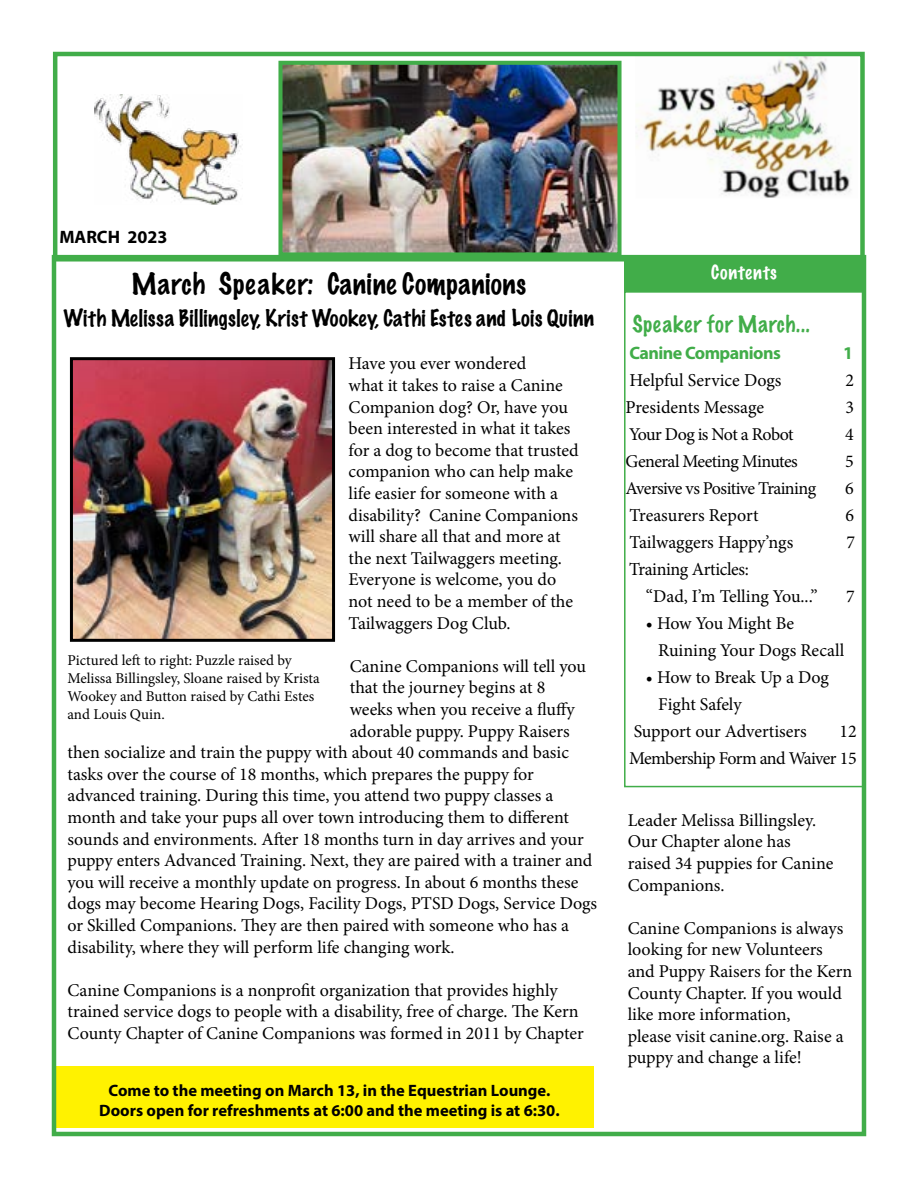
<style>
.page{position:relative;width:918px;height:1188px;background:#fff}
.page>*{position:absolute;margin:0;border:0;box-sizing:border-box;transform-origin:0 0}
.t1{font:100 27px "Marker Felt";letter-spacing:.025em;color:#000}
.t2{font:100 21px "Marker Felt";letter-spacing:.02em;color:#000}
.t3{font:100 21px "Marker Felt";letter-spacing:.04em;color:#41ad49}
.t4{font:18.3px "Minion Pro";letter-spacing:-.02em;color:#000}
.t5{font:18.15px "Minion Pro";color:#000}
.t6{font:18px/21.6px "Minion Pro";letter-spacing:-.005em;color:#000}
.t7{font:18px/27px "Minion Pro";letter-spacing:-.035em;color:#000;text-align:right}
.t8{font:18px "Minion Pro";letter-spacing:-.03em;color:#000}
.t9{font:700 18px "Myriad Pro";letter-spacing:-.03em;color:#41ad49}
.t10{font:700 18px "Myriad Pro";color:#000}
.t11{font:100 18px "Marker Felt";letter-spacing:.055em;color:#fff}
.t12{font:700 16.5px/19.8px "Myriad Pro";color:#000;text-align:center}
.t13{font:15px/18px "Minion Pro";color:#000}
.s1{font-size:18.3px}
</style>
<div class="page">
<div style="left:54px;top:1066px;width:540px;height:62px;background:#fff200"></div>
<img style="left:636px;top:57px;width:215px;height:141px">
<div style="left:624px;top:257px;width:240px;height:34px;background:#41ad49"></div>
<div style="left:624px;top:291px;width:240px;height:496px;border:2px solid #41ad49"></div>
<div style="left:53px;top:52px;width:812px;height:210px;border:4px solid #41ad49"></div>
<div style="left:52px;top:255px;width:814px;height:881px;border:4px solid #41ad49"></div>
<img style="left:74px;top:361px;width:257px;height:277px">
<div style="left:70px;top:357px;width:265px;height:285px;border:3px solid #000"></div>
<img style="left:283px;top:66px;width:334px;height:186px">
<div style="left:278px;top:61px;width:344px;height:196px;border:4px solid #41ad49"></div>
<img style="left:94px;top:95px;width:149px;height:110px">
<p class="t10" style="left:59px;top:226px;width:109px">MARCH 2023</p>
<h1 class="t1" style="left:131px;top:262px;width:396px">March Speaker: Canine Companions</h1>
<p class="t2" style="left:64px;top:302px;width:532px">With Melissa Billingsley, Krist Wookey, Cathi Estes and Lois Quinn</p>
<p class="t6" style="left:349px;top:353px;width:232px">Have you ever wondered<br>what it takes to raise a Canine<br>Companion dog? Or, have you been interested in what it takes for a dog to become that trusted companion who can help make life easier for someone with a disability? Canine Companions will share all that and more at the next Tailwaggers meeting.<br>Everyone is welcome, you do not need to be a member of the<br>Tailwaggers Dog Club.</p>
<p class="t6" style="left:350px;top:655px;width:238px">Canine Companions will tell you</p>
<p class="t6" style="left:350px;top:677px;width:197px">that the journey begins at 8</p>
<p class="t6" style="left:350px;top:699px;width:227px">weeks when you receive a fluffy</p>
<p class="t6" style="left:350px;top:720px;width:221px">adorable puppy. Puppy Raisers</p>
<p class="t6" style="left:68px;top:742px;width:503px">then socialize and train the puppy with about 40 commands and basic</p>
<p class="t6" style="left:68px;top:763px;width:468px">tasks over the course of 18 months, which prepares the puppy for</p>
<p class="t6" style="left:68px;top:785px;width:487px">advanced training. During this time, you attend two puppy classes a</p>
<p class="t6" style="left:68px;top:807px;width:503px">month and take your pups all over town introducing them to different</p>
<p class="t6" style="left:68px;top:828px;width:518px">sounds and environments. After 18 months turn in day arrives and your</p>
<p class="t6" style="left:68px;top:850px;width:526px">puppy enters Advanced Training. Next, they are paired with a trainer and</p>
<p class="t6" style="left:68px;top:871px;width:512px">you will receive a monthly update on progress. In about 6 months these</p>
<p class="t6" style="left:68px;top:893px;width:531px">dogs may become Hearing Dogs, Facility Dogs, PTSD Dogs, Service Dogs</p>
<p class="t6" style="left:68px;top:915px;width:503px">or Skilled Companions. They are then paired with someone who has a</p>
<p class="t6" style="left:68px;top:936px;width:389px">disability, where they will perform life changing work.</p>
<p class="t6" style="left:68px;top:979px;width:518px">Canine Companions is a nonprofit organization that provides highly trained service dogs to people with a disability, free of charge. The Kern<br>County Chapter of Canine Companions was formed in 2011 by Chapter</p>
<p class="t13" style="left:68px;top:652px;width:254px">Pictured left to right: Puzzle raised by Melissa Billingsley, Sloane raised by Krista Wookey and Button raised by Cathi Estes and Louis Quin.</p>
<p class="t12" style="left:99px;top:1080px;width:462px">Come to the meeting on March 13, in the Equestrian Lounge.<br>Doors open for refreshments at 6:00 and the meeting is at 6:30.</p>
<p class="t11" style="left:711px;top:258px;width:67px">Contents</p>
<p class="t3" style="left:632px;top:307px;width:179px">Speaker for March...</p>
<p class="t9" style="left:630px;top:341px;width:153px">Canine Companions</p>
<p class="t9" style="left:843px;top:341px;width:11px">1</p>
<p class="t5" style="left:630px;top:368px;width:153px">Helpful Service Dogs</p>
<p class="t5" style="left:846px;top:368px;width:10px">2</p>
<p class="t5" style="left:626px;top:395px;width:140px">Presidents Message</p>
<p class="t5" style="left:846px;top:395px;width:10px">3</p>
<p class="t7" style="left:629px;top:421px;width:166px">Your Dog is Not a Robot</p>
<p class="t6" style="left:845px;top:423px;width:10px">4</p>
<p class="t8" style="left:626px;top:449px;width:174px">General Meeting Minutes</p>
<p class="t6" style="left:845px;top:450px;width:10px">5</p>
<p class="t7" style="left:626px;top:475px;width:192px">Aversive vs Positive Training</p>
<p class="t6" style="left:845px;top:477px;width:10px">6</p>
<p class="t5" style="left:630px;top:503px;width:130px">Treasurers Report</p>
<p class="t5" style="left:846px;top:503px;width:10px">6</p>
<p class="t5" style="left:630px;top:530px;width:165px">Tailwaggers Happy’ngs</p>
<p class="t4" style="left:846px;top:530px;width:10px">7</p>
<p class="t4" style="left:629px;top:557px;width:121px">Training Articles:</p>
<p class="t6" style="left:646px;top:585px;width:173px"><span class="s1">“</span>Dad, I’m Telling You...”</p>
<p class="t6" style="left:846px;top:585px;width:10px">7</p>
<p class="t6" style="left:658px;top:610px;width:188px;line-height:27px;text-indent:-12px">• How You Might Be<br>Ruining Your Dogs Recall</p>
<p class="t6" style="left:646px;top:666px;width:185px">• How to Break Up a Dog</p>
<p class="t6" style="left:658px;top:693px;width:85px">Fight Safely</p>
<p class="t6" style="left:634px;top:720px;width:175px">Support our Advertisers</p>
<p class="t7" style="left:629px;top:718px;width:229px">12<br>Membership Form and Waiver 15</p>
<p class="t6" style="left:628px;top:809px;width:207px">Leader Melissa Billingsley.<br>Our Chapter alone has raised 34 puppies for Canine<br>Companions.</p>
<p class="t6" style="left:628px;top:917px;width:226px">Canine Companions is always looking for new Volunteers and Puppy Raisers for the Kern<br>County Chapter. If you would like more information,<br>please visit canine.org. Raise a puppy and change a life!</p>
</div>
